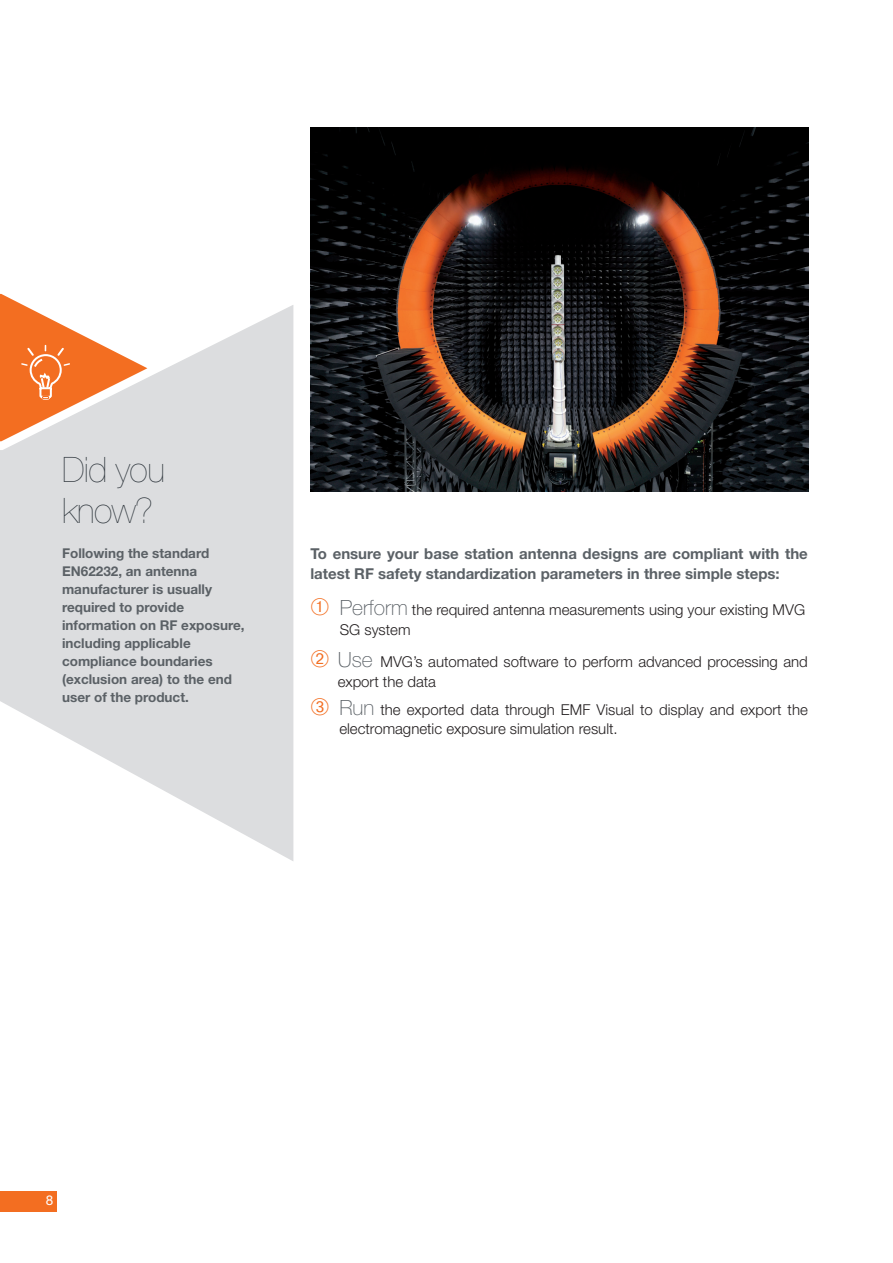
<style>
.page{position:relative;width:893px;height:1263px;background:#fff}
.page>*{position:absolute;margin:0;border:0;box-sizing:border-box;transform-origin:0 0}
.TEXTE{font:200 35.1px/40.5px "Helvetica Neue LT Std";letter-spacing:-.015em;color:#2c333a}
.TEXTE-2{font:300 15px/19.5px "Helvetica Neue LT Std";color:#231f20}
.TEXTE-3{font:700 15px/19.5px "Helvetica Neue LT Std";color:#5b6166}
.Main_features_INTE{font:300 15px/19.5px "Helvetica Neue LT Std";color:#231f20}
.TEXTE_COURANT{font:700 13.5px/18px "Helvetica Neue LT Std";color:#5b6166}
.t1{font:13.5px "Helvetica Neue LT Std";color:#fff}
.s1{color:#f36e21}
.s2{font-weight:100;font-size:21px;color:#5b6166}
</style>
<div class="page">
<div style="left:0;top:1191px;width:57px;height:20px;background:#f36e21"></div>
<svg style="left:0;top:450px;width:293px;height:411px;fill:#dcdddf"></svg>
<svg style="left:0;top:293px;width:294px;height:157px;fill:#dcdddf"></svg>
<img style="left:310px;top:128px;width:499px;height:363px">
<svg style="left:0;top:294px;width:147px;height:147px"></svg>
<p class="TEXTE" style="left:62px;top:449px;width:104px">Did you know?</p>
<p class="TEXTE_COURANT" style="left:62px;top:544px;width:184px">Following the standard<br>EN62232, an antenna manufacturer is usually required to provide information on RF exposure, including applicable compliance boundaries (exclusion area) to the end user of the product.</p>
<p class="TEXTE-3" style="left:310px;top:544px;width:499px">To ensure your base station antenna designs are compliant with the latest RF safety standardization parameters in three simple steps:</p>
<p class="Main_features_INTE" style="left:340px;top:600px;width:467px;text-indent:-29px"><span class="s1">➀</span> <span class="s2">Perform</span> the required antenna measurements using your existing MVG<br>SG system</p>
<p class="TEXTE-2" style="left:338px;top:652px;width:472px;text-indent:-27px"><span class="s1">➁</span> <span class="s2">Use</span> MVG’s automated software to perform advanced processing and export the data</p>
<p class="TEXTE-2" style="left:339px;top:699px;width:470px;text-indent:-29px"><span class="s1">➂</span> <span class="s2">Run</span> the exported data through EMF Visual to display and export the electromagnetic exposure simulation result.</p>
<p class="t1" style="left:46px;top:1192px;width:9px">8</p>
</div>
